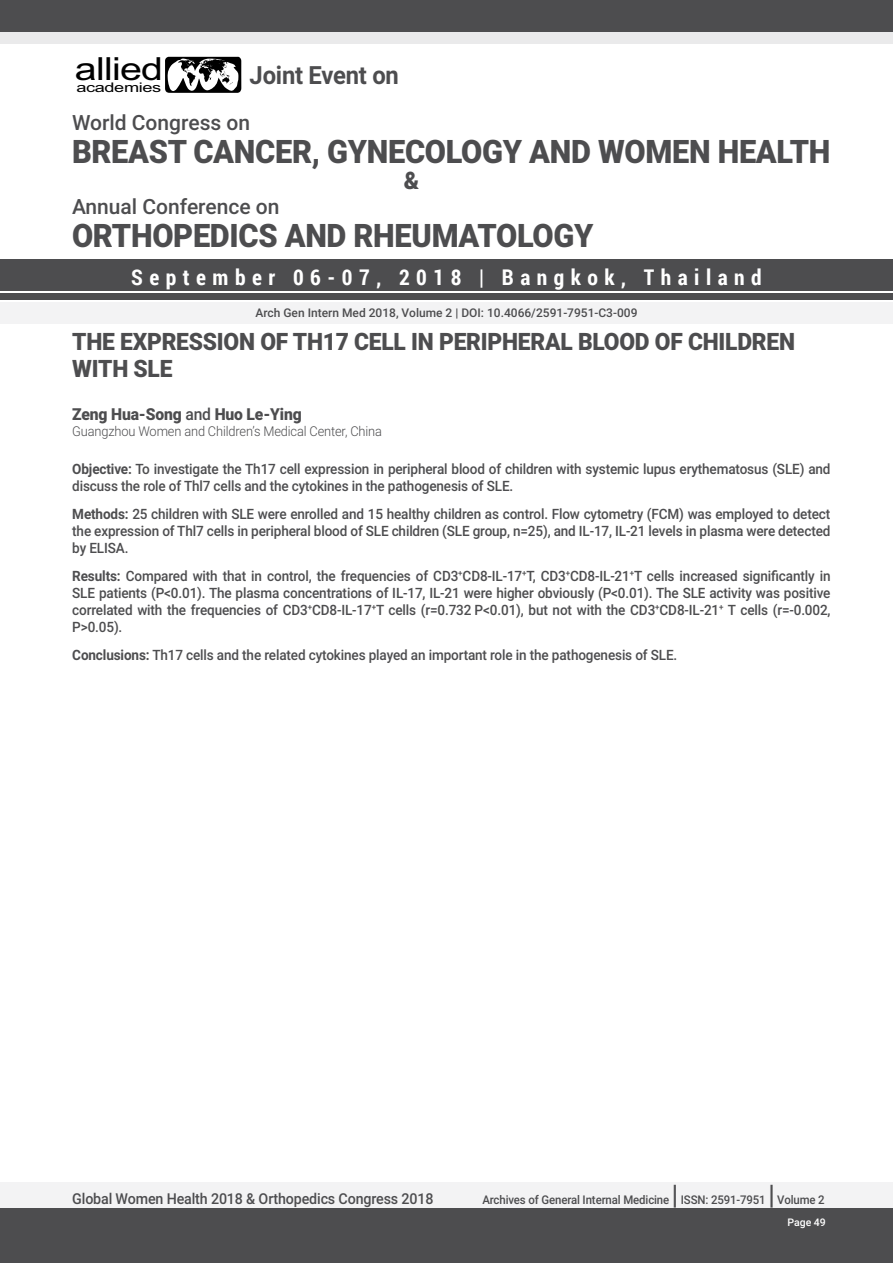
<style>
.page{position:relative;width:893px;height:1263px;background:#fff}
.page>*{position:absolute;margin:0;border:0;box-sizing:border-box;transform-origin:0 0}
.t1{font:900 32.4px "Roboto";letter-spacing:-.01em;color:#4d4d4f;scale:.95 1}
.t2{font:31.8px "Arial";letter-spacing:-.02em;color:#000;scale:1.24 1}
.t3{font:500 27px "Roboto";color:#4d4d4f;scale:.95 1}
.t4{font:700 25.05px "Roboto";letter-spacing:-.01em;color:#4d4d4f;scale:.95 1}
.t5{font:900 24.15px "Roboto";color:#4d4d4f;scale:.95 1}
.t6{font:900 24px/26.4px "Roboto";letter-spacing:-.01em;color:#4d4d4f;scale:.95 1}
.t7{font:700 21.6px "Roboto Condensed";letter-spacing:.3em;color:#fff}
.t8{font:500 21px "Roboto";color:#4d4d4f}
.t9{font:900 16.5px "Roboto";letter-spacing:-.01em;color:#4d4d4f;scale:.95 1}
.t10{font:500 15px "Roboto";letter-spacing:-.01em;color:#4d4d4f;scale:.95 1}
.t11{font:500 14.25px/17.1px "Roboto";letter-spacing:-.01em;color:#4d4d4f;text-align:justify;scale:.95 1}
.t12{font:300 13.5px "Roboto";letter-spacing:-.01em;color:#4d4d4f;scale:.95 1}
.t13{font:13.35px "Arial";letter-spacing:-.02em;color:#000;scale:1.36 1}
.t14{font:500 12px "Roboto";letter-spacing:-.01em;color:#4d4d4f}
.t15{font:500 12px "Roboto";letter-spacing:-.01em;color:#4d4d4f;scale:.95 1}
.t16{font:500 10.5px "Roboto";color:#fff}
.s1{font-weight:500}
.s2{font-weight:700}
</style>
<div class="page">
<div style="left:0;top:13px;width:893px;height:31px;background:#eaeaeb"></div>
<div style="left:0;top:1182px;width:893px;height:27px;background:#f3f3f4"></div>
<div style="left:0;top:1209px;width:893px;height:54px;background:#4d4d4f"></div>
<div style="left:0;top:259px;width:893px;height:31px;background:#4d4d4f"></div>
<div style="left:0;top:0;width:893px;height:31px;background:#4d4d4f"></div>
<div style="left:0;top:293px;width:893px;height:7px;background:#4d4d4f"></div>
<div style="left:0;top:302px;width:893px;height:21px;background:#f3f3f4"></div>
<svg style="left:165px;top:57px;width:76px;height:36px"></svg>
<h2 class="t2" style="left:75px;top:48px;width:73px">allied</h2>
<p class="t13" style="left:76px;top:79px;width:64px">academies</p>
<h3 class="t4" style="left:250px;top:58px;width:159px">Joint Event on</h3>
<h3 class="t8" style="left:72px;top:108px;width:180px">World Congress on</h3>
<h1 class="t1" style="left:72px;top:129px;width:800px">BREAST CANCER, GYNECOLOGY AND WOMEN HEALTH</h1>
<h3 class="t8" style="left:72px;top:191px;width:209px">Annual Conference on</h3>
<h3 class="t5" style="left:404px;top:164px;width:18px">&amp;</h3>
<h1 class="t1" style="left:72px;top:212px;width:550px">ORTHOPEDICS AND RHEUMATOLOGY</h1>
<h3 class="t7" style="left:131px;top:262px;width:632px">September 06-07, 2018 | Bangkok, Thailand</h3>
<p class="t14" style="left:255px;top:304px;width:384px">Arch Gen Intern Med 2018, Volume 2 | DOI: 10.4066/2591-7951-C3-009</p>
<h3 class="t6" style="left:72px;top:328px;width:762px">THE EXPRESSION OF TH17 CELL IN PERIPHERAL BLOOD OF CHILDREN<br>WITH SLE</h3>
<p class="t9" style="left:72px;top:402px;width:243px">Zeng Hua-Song <span class="s1">and</span> Huo Le-Ying</p>
<p class="t12" style="left:72px;top:421px;width:328px">Guangzhou Women and Children’s Medical Center, China</p>
<p class="t11" style="left:72px;top:460px;width:800px"><span class="s2">Objective:</span> To investigate the Th17 cell expression in peripheral blood of children with systemic lupus erythematosus (SLE) and discuss the role of Thl7 cells and the cytokines in the pathogenesis of SLE.</p>
<p class="t11" style="left:72px;top:505px;width:800px"><span class="s2">Methods:</span> 25 children with SLE were enrolled and 15 healthy children as control. Flow cytometry (FCM) was employed to detect the expression of Thl7 cells in peripheral blood of SLE children (SLE group, n=25), and IL-17, IL-21 levels in plasma were detected by ELISA.</p>
<p class="t11" style="left:72px;top:567px;width:800px"><span class="s2">Results:</span> Compared with that in control, the frequencies of CD3<sup>+</sup>CD8-IL-17<sup>+</sup>T, CD3<sup>+</sup>CD8-IL-21<sup>+</sup>T cells increased significantly in SLE patients (P&lt;0.01). The plasma concentrations of IL-17, IL-21 were higher obviously (P&lt;0.01). The SLE activity was positive correlated with the frequencies of CD3<sup>+</sup>CD8-IL-17<sup>+</sup>T cells (r=0.732 P&lt;0.01), but not with the CD3<sup>+</sup>CD8-IL-21<sup>+</sup> T cells (r=-0.002, P&gt;0.05).</p>
<p class="t11" style="left:72px;top:646px;width:638px"><span class="s2">Conclusions:</span> Th17 cells and the related cytokines played an important role in the pathogenesis of SLE.</p>
<p class="t10" style="left:72px;top:1189px;width:382px">Global Women Health 2018 &amp; Orthopedics Congress 2018</p>
<p class="t15" style="left:482px;top:1192px;width:198px">Archives of General Internal Medicine</p>
<h3 class="t3" style="left:672px;top:1176px;width:8px">|</h3>
<p class="t15" style="left:681px;top:1192px;width:91px">ISSN: 2591-7951</p>
<h3 class="t3" style="left:768px;top:1176px;width:8px">|</h3>
<p class="t15" style="left:777px;top:1192px;width:51px">Volume 2</p>
<p class="t16" style="left:787px;top:1215px;width:40px">Page 49</p>
</div>
